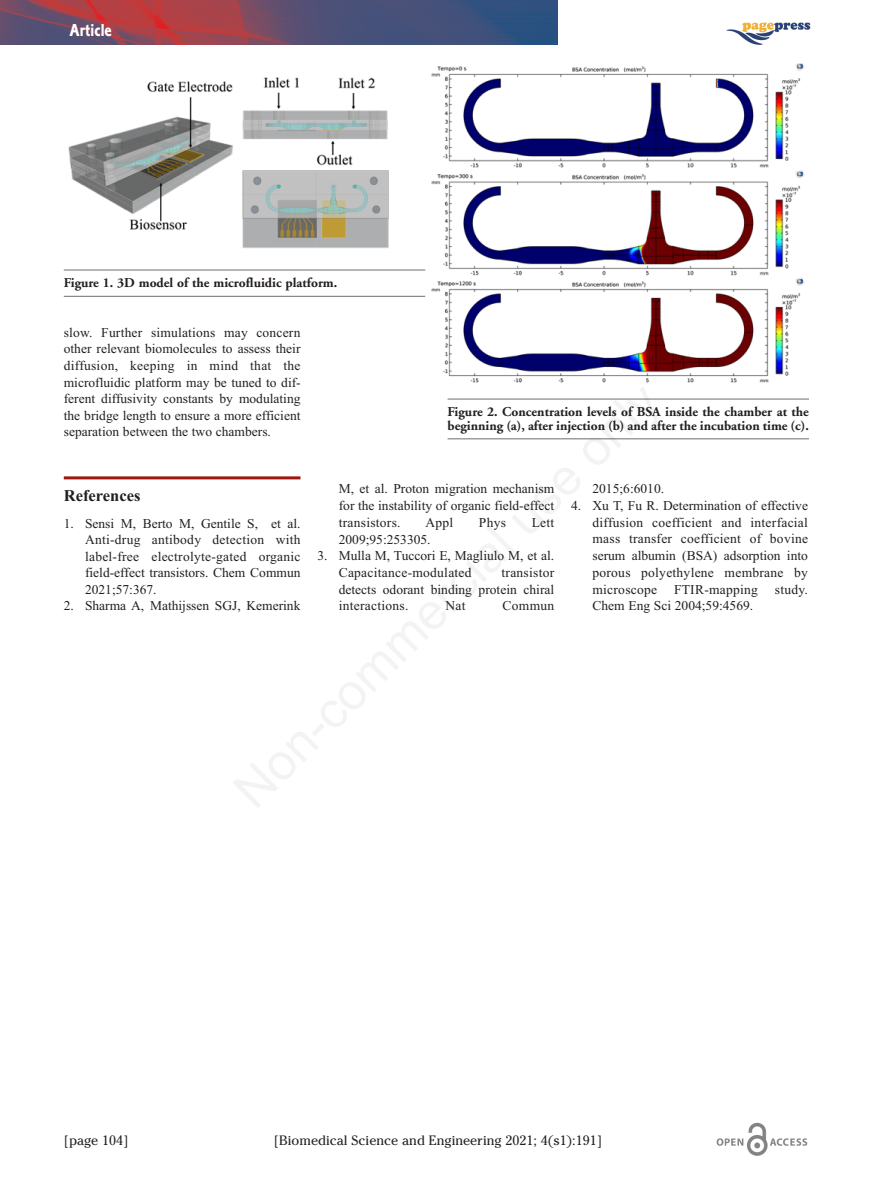
<style>
.page{position:relative;width:893px;height:1191px;background:#fff}
.page>*{position:absolute;margin:0;border:0;box-sizing:border-box;transform-origin:0 0}
.t1{font:18px "Corinthian Bold Condensed Plain";color:#fff}
.t2{font:700 16.5px "Times New Roman";color:#231f20}
.t3{font:13.5px/16.8px "Times New Roman";color:#231f20;text-align:justify}
.t4{font:700 13.5px/13.5px "Adobe Garamond";color:#231f20}
.t5{font:13.5px "Cheltenham";color:#231f20}
</style>
<div class="page">
<hr style="left:64px;top:476px;width:236px;height:3px;background:#9e170e">
<img style="left:716px;top:1123px;width:92px;height:33px">
<img style="left:0;top:0;width:557px;height:45px">
<img style="left:727px;top:22px;width:84px;height:23px">
<img style="left:422px;top:63px;width:382px;height:320px">
<hr style="left:64px;top:270px;width:361px;height:1px;background:#6c6d70">
<hr style="left:64px;top:296px;width:361px;height:1px;background:#6c6d70">
<img style="left:68px;top:77px;width:321px;height:171px">
<hr style="left:448px;top:399px;width:361px;height:1px;background:#6c6d70">
<hr style="left:448px;top:438px;width:361px;height:1px;background:#6c6d70">
<h1 class="t1" style="left:69px;top:24px;width:44px">Article</h1>
<p class="t4" style="left:64px;top:277px;width:275px">Figure 1. 3D model of the microfluidic platform.</p>
<p class="t3" style="left:64px;top:324px;width:239px">slow. Further simulations may concern other relevant biomolecules to assess their diffusion, keeping in mind that the microfluidic platform may be tuned to dif&shy;ferent diffusivity constants by modulating the bridge length to ensure a more efficient separation between the two chambers.</p>
<p class="t4" style="left:448px;top:406px;width:363px">Figure 2. Concentration levels of BSA inside the chamber at the beginning (a), after injection (b) and after the incubation time (c).</p>
<p class="t2" style="left:64px;top:485px;width:78px">References</p>
<p class="t3" style="left:85px;top:514px;width:217px;text-indent:-21px">1. Sensi M, Berto M, Gentile S, et al.<br>Anti-drug antibody detection with label-free electrolyte-gated organic field-effect transistors. Chem Commun 2021;57:367.</p>
<p class="t3" style="left:64px;top:597px;width:238px">2. Sharma A, Mathijssen SGJ, Kemerink</p>
<p class="t3" style="left:339px;top:480px;width:217px">M, et al. Proton migration mechanism for the instability of organic field-effect transistors.</p>
<p class="t3" style="left:425px;top:514px;width:29px">Appl</p>
<p class="t3" style="left:479px;top:514px;width:29px">Phys</p>
<p class="t3" style="left:532px;top:514px;width:24px">Lett</p>
<p class="t3" style="left:339px;top:530px;width:93px">2009;95:253305.</p>
<p class="t3" style="left:339px;top:547px;width:217px;text-indent:-21px">3. Mulla M, Tuccori E, Magliulo M, et al.<br>Capacitance-modulated</p>
<p class="t3" style="left:339px;top:564px;width:217px;text-indent:163px">transistor detects odorant binding protein chiral interactions.</p>
<p class="t3" style="left:445px;top:597px;width:22px">Nat</p>
<p class="t3" style="left:503px;top:597px;width:53px">Commun</p>
<p class="t3" style="left:592px;top:480px;width:73px">2015;6:6010.</p>
<p class="t3" style="left:592px;top:497px;width:217px;text-indent:-21px">4. Xu T, Fu R. Determination of effective diffusion coefficient and interfacial mass transfer coefficient of bovine serum albumin (BSA) adsorption into porous polyethylene membrane by microscope FTIR-mapping study.<br>Chem Eng Sci 2004;59:4569.</p>
<p class="t5" style="left:64px;top:1132px;width:66px">[page 104]</p>
<p class="t5" style="left:274px;top:1132px;width:330px">[Biomedical Science and Engineering 2021; 4(s1):191]</p>
</div>
